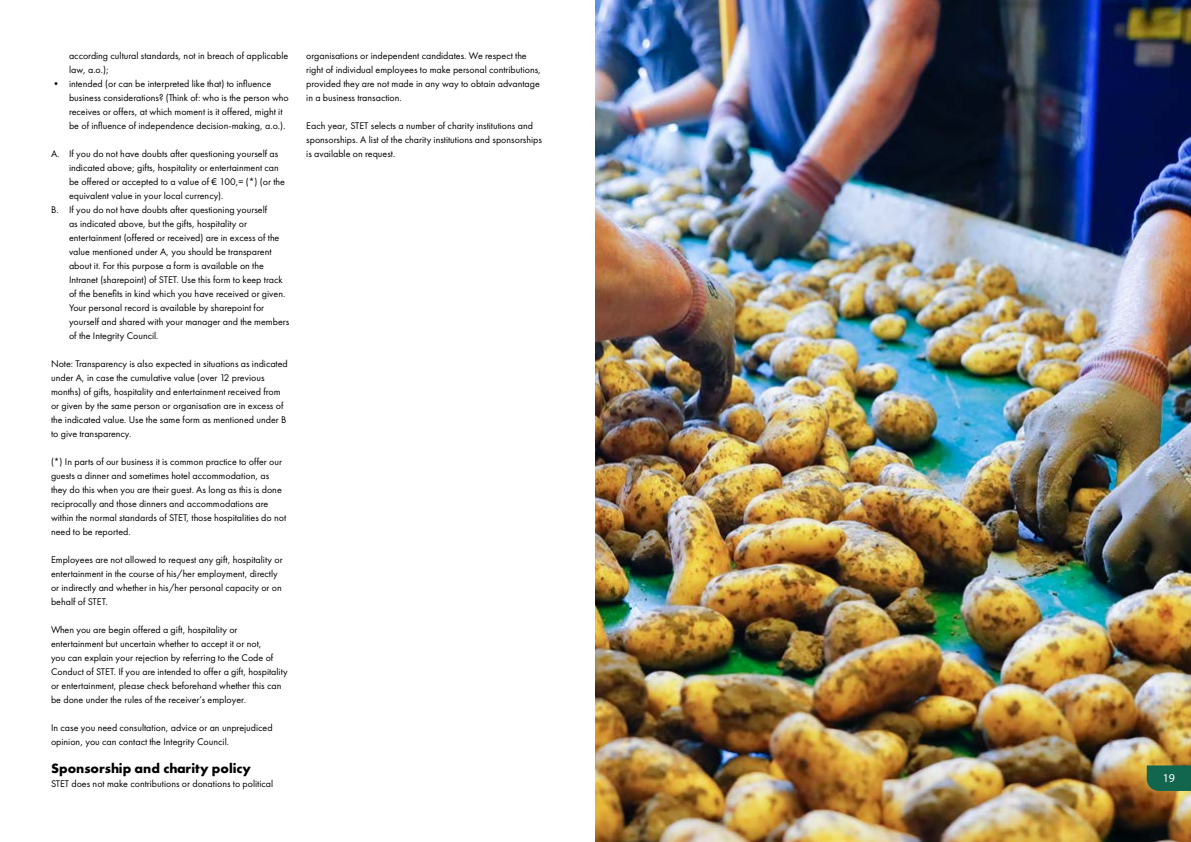
<style>
.page{position:relative;width:1191px;height:842px;background:#fff}
.page>*{position:absolute;margin:0;border:0;box-sizing:border-box;transform-origin:0 0}
.t1{font:700 14px "Futura PT";color:#000}
.t2{font:12px "Myriad Pro";color:#fff}
.t3{font:10px/14px "Futura PT";color:#000}
</style>
<div class="page">
<img style="left:595px;top:0;width:596px;height:842px">
<svg style="left:1146px;top:765px;width:45px;height:26px"></svg>
<p class="t3" style="left:69px;top:48px;width:221px">according cultural standards, not in breach of applicable law, a.o.);</p>
<p class="t3" style="left:69px;top:76px;width:221px;text-indent:-18px">• intended (or can be interpreted like that) to influence business considerations? (Think of: who is the person who receives or offers, at which moment is it offered, might it be of influence of independence decision-making, a.o.).</p>
<p class="t3" style="left:51px;top:146px;width:229px">A. If you do not have doubts after questioning yourself as</p>
<p class="t3" style="left:69px;top:160px;width:211px">indicated above; gifts, hospitality or entertainment can</p>
<p class="t3" style="left:69px;top:174px;width:217px">be offered or accepted to a value of € 100,= (*) (or the</p>
<p class="t3" style="left:69px;top:188px;width:156px">equivalent value in your local currency).</p>
<p class="t3" style="left:51px;top:202px;width:218px">B. If you do not have doubts after questioning yourself</p>
<p class="t3" style="left:69px;top:216px;width:179px">as indicated above, but the gifts, hospitality or</p>
<p class="t3" style="left:69px;top:230px;width:212px">entertainment (offered or received) are in excess of the</p>
<p class="t3" style="left:69px;top:244px;width:204px">value mentioned under A, you should be transparent</p>
<p class="t3" style="left:69px;top:258px;width:196px">about it. For this purpose a form is available on the</p>
<p class="t3" style="left:69px;top:272px;width:215px">Intranet (sharepoint) of STET. Use this form to keep track</p>
<p class="t3" style="left:69px;top:286px;width:218px">of the benefits in kind which you have received or given.</p>
<p class="t3" style="left:69px;top:300px;width:197px">Your personal record is available by sharepoint for</p>
<p class="t3" style="left:69px;top:314px;width:222px">yourself and shared with your manager and the members</p>
<p class="t3" style="left:69px;top:328px;width:91px">of the Integrity Council.</p>
<p class="t3" style="left:51px;top:356px;width:238px">Note: Transparency is also expected in situations as indicated under A, in case the cumulative value (over 12 previous months) of gifts, hospitality and entertainment received from or given by the same person or organisation are in excess of the indicated value. Use the same form as mentioned under B to give transparency.</p>
<p class="t3" style="left:51px;top:454px;width:237px">(*) In parts of our business it is common practice to offer our guests a dinner and sometimes hotel accommodation, as they do this when you are their guest. As long as this is done reciprocally and those dinners and accommodations are within the normal standards of STET, those hospitalities do not need to be reported.</p>
<p class="t3" style="left:51px;top:552px;width:233px">Employees are not allowed to request any gift, hospitality or entertainment in the course of his/her employment, directly or indirectly and whether in his/her personal capacity or on behalf of STET.</p>
<p class="t3" style="left:51px;top:622px;width:238px">When you are begin offered a gift, hospitality or entertainment but uncertain whether to accept it or not,<br>you can explain your rejection by referring to the Code of Conduct of STET. If you are intended to offer a gift, hospitality or entertainment, please check beforehand whether this can be done under the rules of the receiver’s employer.</p>
<p class="t3" style="left:51px;top:720px;width:223px">In case you need consultation, advice or an unprejudiced opinion, you can contact the Integrity Council.</p>
<h1 class="t1" style="left:51px;top:759px;width:201px">Sponsorship and charity policy</h1>
<p class="t3" style="left:51px;top:776px;width:224px">STET does not make contributions or donations to political</p>
<p class="t3" style="left:306px;top:48px;width:236px">organisations or independent candidates. We respect the right of individual employees to make personal contributions, provided they are not made in any way to obtain advantage in a business transaction.</p>
<p class="t3" style="left:306px;top:118px;width:237px">Each year, STET selects a number of charity institutions and sponsorships. A list of the charity institutions and sponsorships is available on request.</p>
<p class="t2" style="left:1162px;top:771px;width:14px">19</p>
</div>
